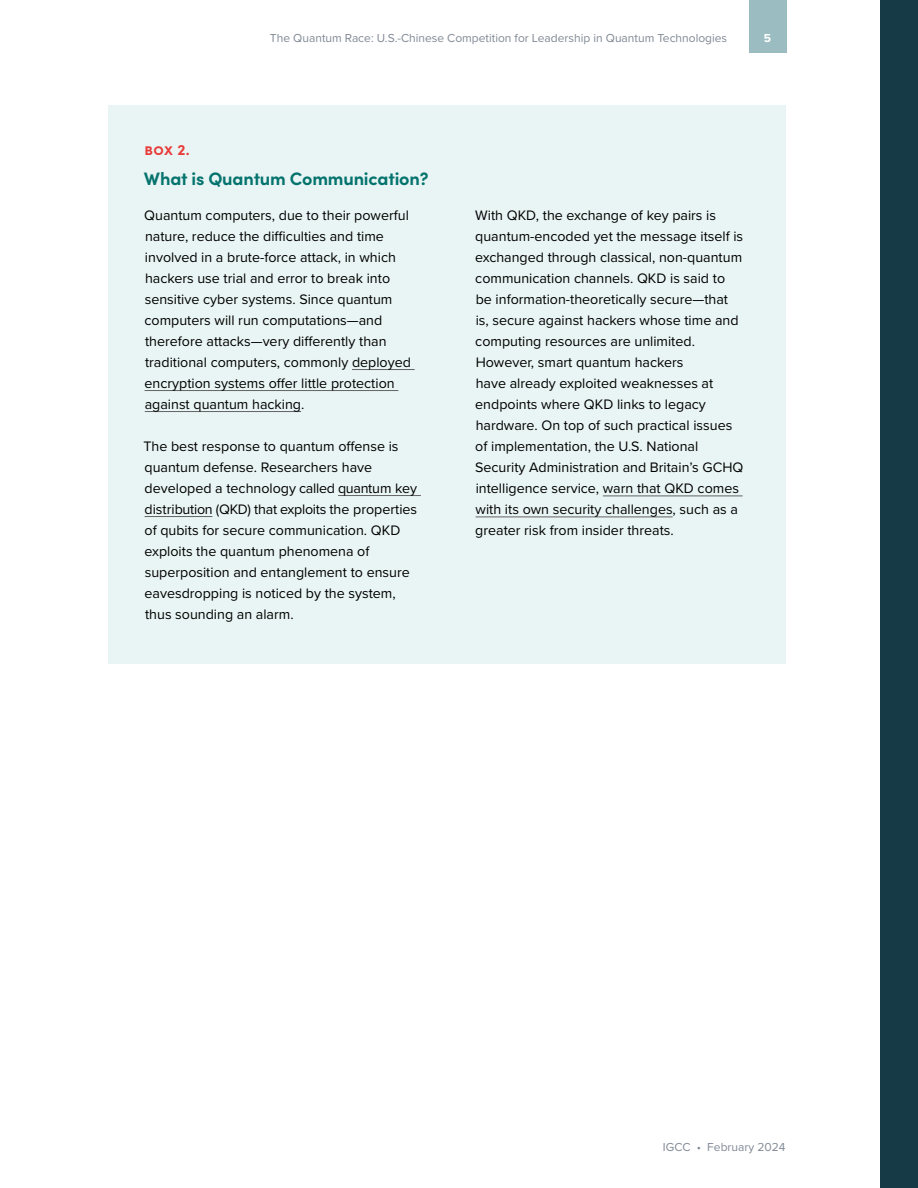
<style>
.page{position:relative;width:918px;height:1188px;background:#fff}
.page>*{position:absolute;margin:0;border:0;box-sizing:border-box;transform-origin:0 0}
.t1{font:700 18px "Sofia Pro";letter-spacing:-.01em;color:#04736e}
.t2{font:700 15px "Sofia Pro";color:#e83c3a}
.t3{font:14.25px/21px "Proxima Nova";color:#000}
.t4{font:12px "Proxima Nova";color:#808995}
.t5{font:700 12px "Proxima Nova";color:#fff}
</style>
<div class="page">
<div style="left:749px;top:0;width:38px;height:53px;background:#9bbdc2"></div>
<div style="left:880px;top:0;width:38px;height:1188px;background:#163b47"></div>
<div style="left:108px;top:106px;width:678px;height:558px;background:#e9f5f4"></div>
<hr style="left:352px;top:369px;width:63px;height:1px;background:#646363">
<hr style="left:145px;top:390px;width:253px;height:1px;background:#646363">
<hr style="left:145px;top:411px;width:156px;height:1px;background:#646363">
<hr style="left:338px;top:495px;width:83px;height:1px;background:#646363">
<hr style="left:145px;top:516px;width:67px;height:1px;background:#646363">
<hr style="left:603px;top:496px;width:140px;height:1px;background:#646363">
<hr style="left:476px;top:517px;width:197px;height:1px;background:#646363">
<p class="t4" style="left:270px;top:29px;width:459px">The Quantum Race: U.S.-Chinese Competition for Leadership in Quantum Technologies</p>
<p class="t5" style="left:764px;top:29px;width:9px">5</p>
<p class="t2" style="left:144px;top:138px;width:47px">box 2.</p>
<p class="t1" style="left:144px;top:165px;width:286px">What is Quantum Communication?</p>
<p class="t3" style="left:144px;top:204px;width:268px">Quantum computers, due to their powerful nature, reduce the difficulties and time involved in a brute-force attack, in which hackers use trial and error to break into sensitive cyber systems. Since quantum computers will run computations—and therefore attacks—very differently than traditional computers, commonly deployed encryption systems offer little protection against quantum hacking.</p>
<p class="t3" style="left:143px;top:435px;width:275px">The best response to quantum offense is quantum defense. Researchers have developed a technology called quantum key distribution (QKD) that exploits the properties of qubits for secure communication. QKD exploits the quantum phenomena of superposition and entanglement to ensure eavesdropping is noticed by the system, thus sounding an alarm.</p>
<p class="t3" style="left:475px;top:204px;width:270px">With QKD, the exchange of key pairs is quantum-encoded yet the message itself is exchanged through classical, non-quantum communication channels. QKD is said to be information-theoretically secure—that is, secure against hackers whose time and computing resources are unlimited.<br>However, smart quantum hackers<br>have already exploited weaknesses at endpoints where QKD links to legacy hardware. On top of such practical issues of implementation, the U.S. National Security Administration and Britain’s GCHQ intelligence service, warn that QKD comes with its own security challenges, such as a greater risk from insider threats.</p>
<p class="t4" style="left:663px;top:1139px;width:124px">IGCC • February 2024</p>
</div>
